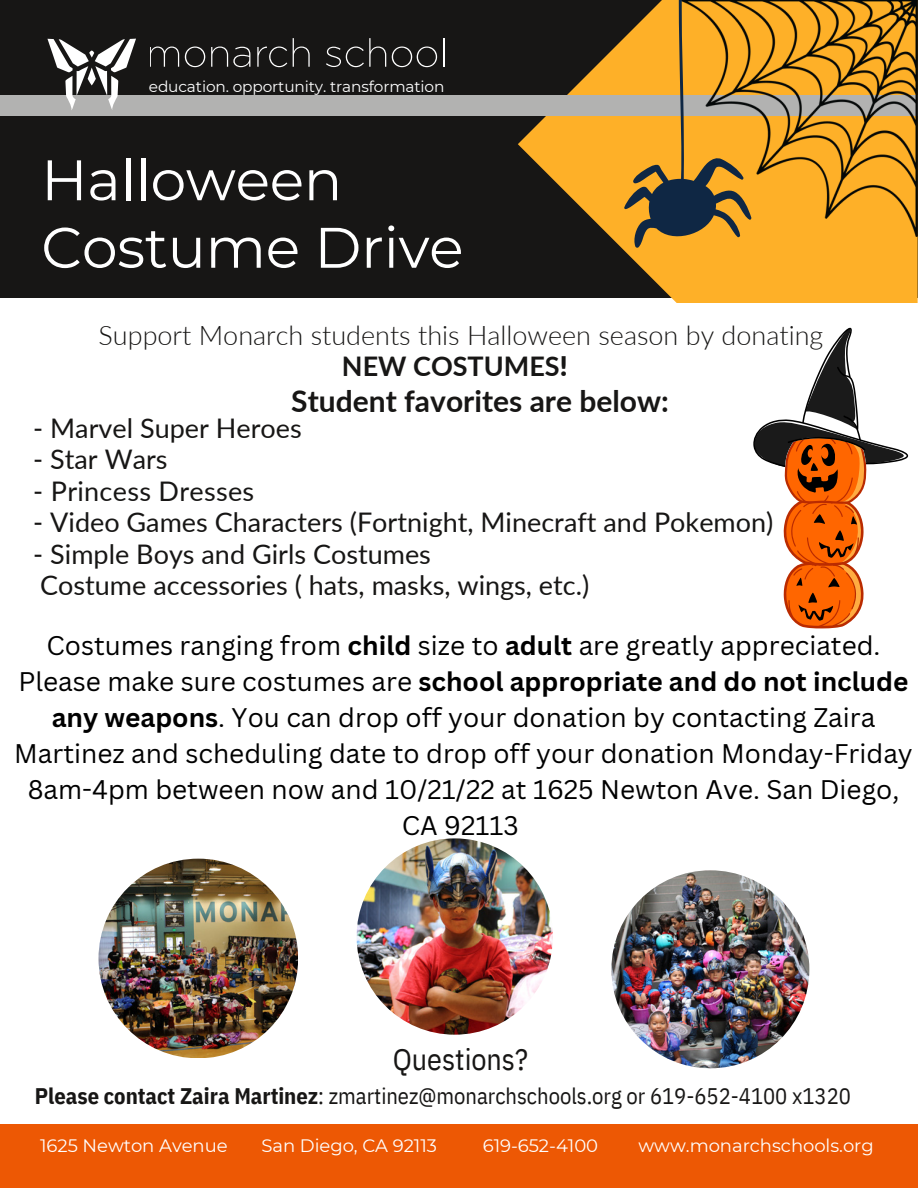
<style>
.page{position:relative;width:918px;height:1188px;background:#fff}
.page>*{position:absolute;margin:0;border:0;box-sizing:border-box;transform-origin:0 0}
.t1{font:57px/67.5px "Montserrat";letter-spacing:-.005em;color:#fff}
.t2{font:700 30px "Lato";color:#171615}
.t3{font:30px "IBM Plex Sans Cond";color:#171615}
.t4{font:27px/31.5px "Lato";color:#171615}
.t5{font:300 27px/31.5px "Lato";color:#171615;text-align:center}
.t6{font:26.25px/36.2px "Canva Sans";color:#000;text-align:center}
.t7{font:22.5px "IBM Plex Sans Cond";color:#171615}
.t8{font:18px "Montserrat";color:#fff}
.t9{font:15.3px "Montserrat";letter-spacing:-.01em;color:#fff}
.s1{font-weight:700}
.s2{font-weight:900}
</style>
<div class="page">
<div style="left:0;top:0;width:918px;height:298px;background:#171615"></div>
<svg style="left:518px;top:38px;width:400px;height:265px;fill:#feb028"></svg>
<div style="left:0;top:95px;width:918px;height:21px;background:#b2b2b1"></div>
<svg style="left:150px;top:47px;width:29px;height:20px"></svg>
<svg style="left:185px;top:47px;width:20px;height:20px"></svg>
<svg style="left:211px;top:47px;width:39px;height:20px"></svg>
<svg style="left:257px;top:46px;width:30px;height:21px"></svg>
<svg style="left:293px;top:38px;width:17px;height:29px"></svg>
<svg style="left:326px;top:38px;width:60px;height:29px"></svg>
<svg style="left:392px;top:47px;width:45px;height:20px"></svg>
<hr style="left:443px;top:38px;width:2px;height:29px;background:#fff">
<svg style="left:47px;top:39px;width:89px;height:71px"></svg>
<div style="left:0;top:1124px;width:918px;height:64px;background:#ed5804"></div>
<img style="left:99px;top:859px;width:199px;height:199px;border-radius:50%">
<img style="left:357px;top:838px;width:195px;height:196px;border-radius:50%">
<img style="left:611px;top:870px;width:198px;height:198px;border-radius:50%">
<svg style="left:753px;top:327px;width:156px;height:302px"></svg>
<img style="left:752px;top:0;width:166px;height:236px">
<svg style="left:624px;top:0;width:128px;height:248px;background:#c29035"></svg>
<p class="t9" style="left:149px;top:77px;width:297px">education. opportunity. transformation</p>
<h1 class="t1" style="left:41px;top:146px;width:424px">Halloween<br>Costume Drive</h1>
<p class="t5" style="left:99px;top:319px;width:726px">Support Monarch students this Halloween season by donating<br><span class="s1">NEW COSTUMES</span><span class="s2">!</span></p>
<p class="t2" style="left:291px;top:383px;width:379px">Student favorites are below:</p>
<p class="t4" style="left:33px;top:411px;width:270px">- Marvel Super Heroes</p>
<p class="t4" style="left:33px;top:443px;width:136px">- Star Wars</p>
<p class="t4" style="left:33px;top:474px;width:222px">- Princess Dresses</p>
<p class="t4" style="left:33px;top:506px;width:742px">- Video Games Characters (Fortnight, Minecraft and Pokemon)</p>
<p class="t4" style="left:33px;top:537px;width:558px">- Simple Boys and Girls Costumes<br>Costume accessories ( hats, masks, wings, etc.)</p>
<p class="t6" style="left:14px;top:626px;width:900px">Costumes ranging from <span class="s1">child</span> size to <span class="s1">adult</span> are greatly appreciated.<br>Please make sure costumes are <span class="s1">school appropriate and do not include any weapons</span>. You can drop off your donation by contacting Zaira Martinez and scheduling date to drop off your donation Monday-Friday 8am-4pm between now and 10/21/22 at 1625 Newton Ave. San Diego, CA 92113</p>
<p class="t3" style="left:393px;top:1039px;width:137px">Questions?</p>
<p class="t7" style="left:35px;top:1081px;width:818px"><span class="s1">Please contact Zaira Martinez</span>: zmartinez@monarchschools.org or 619-652-4100 x1320</p>
<p class="t8" style="left:40px;top:1135px;width:189px">1625 Newton Avenue</p>
<p class="t8" style="left:261px;top:1135px;width:177px">San Diego, CA 92113</p>
<p class="t8" style="left:483px;top:1135px;width:117px">619-652-4100</p>
<p class="t8" style="left:639px;top:1135px;width:237px">www.monarchschools.org</p>
</div>
